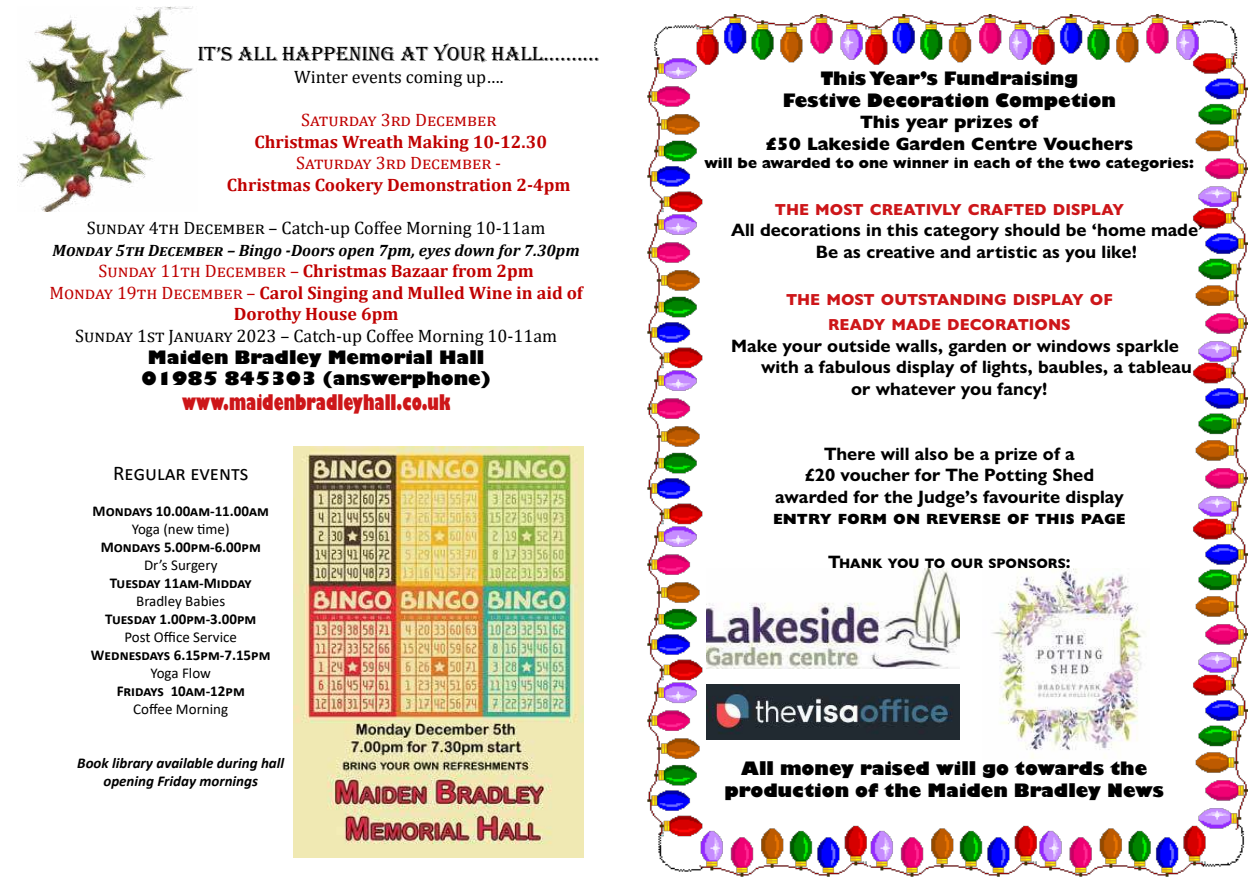
<style>
.page{position:relative;width:1259px;height:893px;background:#fff}
.page>*{position:absolute;margin:0;border:0;box-sizing:border-box;transform-origin:0 0}
.t1{font:700 21px/25.2px "Gill Sans Nova";color:#cd1619;text-align:center}
.t2{font:21px "Algerian";color:#000}
.t3{font:800 condensed 21px "Gill Sans";color:#cd1619}
.t4{font:21px "Calibri";color:#000}
.t5{font:700 18px/21.6px "Gill Sans Nova";color:#000}
.t6{font:700 18px/21.6px "Cambria";color:#c00000;text-align:center}
.t7{font:800 18px/21.6px "Gill Sans";color:#000;text-align:center}
.t8{font:18px "Cambria";color:#000}
.t9{font:800 18px/21.6px "Gill Sans Nova";color:#000;text-align:center}
.t10{font:18px "Cambria";color:#c00000}
.t11{font:italic 700 16.5px "Cambria";color:#000}
.t12{font:700 15px "Calibri";color:#000}
.t13{font:15px "Calibri";color:#000}
.t14{font:italic 700 15px/18px "Calibri";color:#000;text-align:center}
.t15{font:800 15px "Gill Sans Nova";color:#000}
.s1{font-weight:400}
</style>
<div class="page">
<img style="left:17px;top:6px;width:176px;height:206px">
<img style="left:293px;top:446px;width:291px;height:411px">
<img style="left:647px;top:15px;width:600px;height:862px">
<p class="t2" style="left:198px;top:43px;width:403px">IT’S ALL HAPPENING AT YOUR HALL..........</p>
<p class="t8" style="left:294px;top:70px;width:211px">Winter events coming up….</p>
<p class="t10" style="left:301px;top:109px;width:197px">Saturday 3rd December</p>
<p class="t6" style="left:254px;top:132px;width:294px">Christmas Wreath Making 10-12.30</p>
<p class="t10" style="left:296px;top:152px;width:207px">Saturday 3rd December -</p>
<p class="t6" style="left:227px;top:176px;width:345px">Christmas Cookery Demonstration 2-4pm</p>
<p class="t8" style="left:87px;top:217px;width:460px">Sunday 4th December – Catch-up Coffee Morning 10-11am</p>
<p class="t11" style="left:53px;top:238px;width:528px">Monday 5th December – Bingo -Doors open 7pm, eyes down for 7.30pm</p>
<p class="t6" style="left:49px;top:262px;width:535px"><span class="s1">Sunday 11th December –</span> Christmas Bazaar from 2pm<br><span class="s1">Monday 19th December –</span> Carol Singing and Mulled Wine in aid of<br>Dorothy House 6pm</p>
<p class="t8" style="left:75px;top:325px;width:483px">Sunday 1st January 2023 – Catch-up Coffee Morning 10-11am</p>
<p class="t7" style="left:141px;top:347px;width:351px">Maiden Bradley Memorial Hall<br>01985 845303 (answerphone)</p>
<p class="t3" style="left:182px;top:395px;width:269px">www.maidenbradleyhall.co.uk</p>
<p class="t4" style="left:113px;top:459px;width:137px">Regular events</p>
<p class="t12" style="left:93px;top:501px;width:178px">Mondays 10.00am-11.00am</p>
<p class="t13" style="left:132px;top:519px;width:99px">Yoga (new time)</p>
<p class="t12" style="left:101px;top:537px;width:162px">Mondays 5.00pm-6.00pm</p>
<p class="t13" style="left:144px;top:555px;width:75px">Dr’s Surgery</p>
<p class="t12" style="left:110px;top:573px;width:143px">Tuesday 11am-Midday</p>
<p class="t13" style="left:136px;top:596px;width:91px">Bradley Babies</p>
<p class="t12" style="left:105px;top:609px;width:153px">Tuesday 1.00pm-3.00pm</p>
<p class="t13" style="left:124px;top:627px;width:114px">Post Office Service</p>
<p class="t12" style="left:91px;top:645px;width:181px">Wednesdays 6.15pm-7.15pm</p>
<p class="t13" style="left:151px;top:663px;width:62px">Yoga Flow</p>
<p class="t12" style="left:117px;top:681px;width:130px">Fridays 10am-12pm</p>
<p class="t13" style="left:133px;top:699px;width:96px">Coffee Morning</p>
<p class="t14" style="left:77px;top:755px;width:208px">Book library available during hall opening Friday mornings</p>
<p class="t7" style="left:783px;top:69px;width:334px">This Year’s Fundraising<br>Festive Decoration Competion</p>
<p class="t9" style="left:765px;top:113px;width:369px">This year prizes of<br>£50 Lakeside Garden Centre Vouchers</p>
<p class="t15" style="left:704px;top:157px;width:491px">will be awarded to one winner in each of the two categories:</p>
<p class="t1" style="left:775px;top:197px;width:350px">the most creativly crafted display</p>
<p class="t5" style="left:816px;top:222px;width:389px;text-indent:-85px">All decorations in this category should be ‘home made’<br>Be as creative and artistic as you like!</p>
<p class="t1" style="left:786px;top:287px;width:328px">the most outstanding display of ready made decorations</p>
<p class="t5" style="left:731px;top:337px;width:449px">Make your outside walls, garden or windows sparkle</p>
<p class="t5" style="left:761px;top:358px;width:432px">with a fabulous display of lights, baubles, a tableau</p>
<p class="t5" style="left:851px;top:380px;width:198px">or whatever you fancy!</p>
<p class="t5" style="left:775px;top:445px;width:350px;text-align:center">There will also be a prize of a<br>£20 voucher for The Potting Shed awarded for the Judge’s favourite display</p>
<p class="t9" style="left:773px;top:509px;width:354px">entry form on reverse of this page</p>
<p class="t5" style="left:828px;top:553px;width:244px">Thank you to our sponsors:</p>
<p class="t7" style="left:724px;top:759px;width:441px">All money raised will go towards the production of the Maiden Bradley News</p>
</div>
